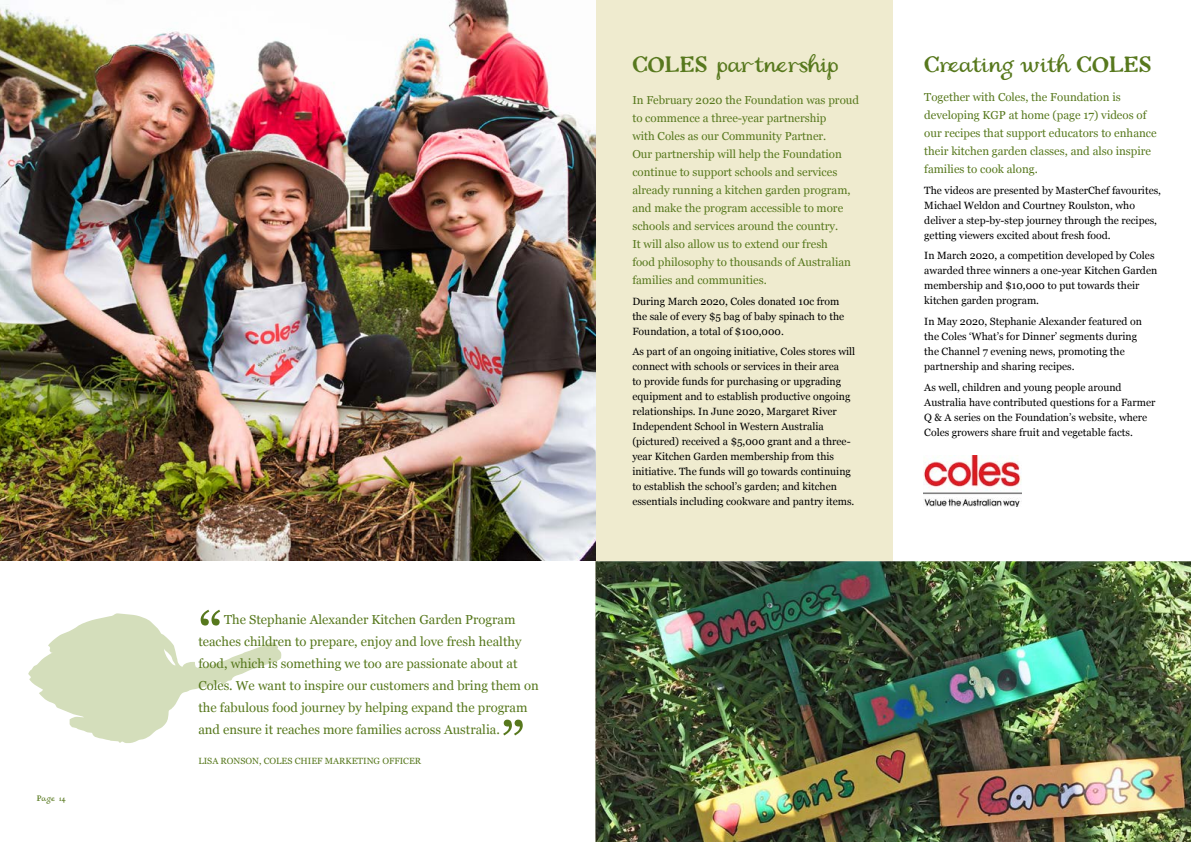
<style>
.page{position:relative;width:1191px;height:842px;background:#fff}
.page>*{position:absolute;margin:0;border:0;box-sizing:border-box;transform-origin:0 0}
.t1{font:60px "Georgia";color:#57781d}
.t2{font:20px "Gardener Alternate";letter-spacing:-.075em;color:#57781d}
.t3{font:20px "Gardener Alternate";letter-spacing:-.035em;color:#57781d}
.t4{font:13px/22px "Georgia";color:#57781d}
.t5{font:11.5px/18px "Georgia";color:#57781d}
.t6{font:10.5px/15px "Georgia";color:#000}
.t7{font:9px "Georgia";color:#57781d}
.t8{font:7px "Gardener Alternate";letter-spacing:-.005em;color:#57781d}
</style>
<div class="page">
<div style="left:595px;top:0;width:298px;height:842px;background:#efebcf"></div>
<img style="left:0;top:0;width:595px;height:561px">
<img style="left:923px;top:456px;width:98px;height:51px">
<img style="left:595px;top:561px;width:596px;height:281px">
<svg style="left:28px;top:613px;width:253px;height:130px"></svg>
<p class="t8" style="left:37px;top:794px;width:31px">Page 14</p>
<h1 class="t1" style="left:198px;top:590px;width:26px">“</h1>
<p class="t4" style="left:198px;top:608px;width:342px;text-indent:26px">The Stephanie Alexander Kitchen Garden Program teaches children to prepare, enjoy and love fresh healthy food, which is something we too are passionate about at Coles. We want to inspire our customers and bring them on the fabulous food journey by helping expand the program and ensure it reaches more families across Australia.</p>
<p class="t7" style="left:198px;top:755px;width:224px">LISA RONSON, COLES CHIEF MARKETING OFFICER</p>
<h1 class="t1" style="left:500px;top:700px;width:26px">”</h1>
<h2 class="t3" style="left:632px;top:51px;width:208px">COLES partnership</h2>
<p class="t5" style="left:632px;top:90px;width:228px">In February 2020 the Foundation was proud to commence a three-year partnership<br>with Coles as our Community Partner.<br>Our partnership will help the Foundation continue to support schools and services already running a kitchen garden program, and make the program accessible to more schools and services around the country.<br>It will also allow us to extend our fresh<br>food philosophy to thousands of Australian families and communities.</p>
<p class="t6" style="left:632px;top:293px;width:213px">During March 2020, Coles donated 10c from the sale of every $5 bag of baby spinach to the<br>Foundation, a total of $100,000.</p>
<p class="t6" style="left:632px;top:344px;width:224px">As part of an ongoing initiative, Coles stores will connect with schools or services in their area<br>to provide funds for purchasing or upgrading equipment and to establish productive ongoing relationships. In June 2020, Margaret River Independent School in Western Australia (pictured) received a $5,000 grant and a three&shy;year Kitchen Garden membership from this initiative. The funds will go towards continuing to establish the school’s garden; and kitchen essentials including cookware and pantry items.</p>
<h2 class="t2" style="left:924px;top:51px;width:228px">Creating with COLES</h2>
<p class="t5" style="left:924px;top:88px;width:234px">Together with Coles, the Foundation is developing KGP at home (page 17) videos of our recipes that support educators to enhance their kitchen garden classes, and also inspire families to cook along.</p>
<p class="t6" style="left:924px;top:182px;width:238px">The videos are presented by MasterChef favourites, Michael Weldon and Courtney Roulston, who deliver a step-by-step journey through the recipes, getting viewers excited about fresh food.</p>
<p class="t6" style="left:924px;top:248px;width:234px">In March 2020, a competition developed by Coles awarded three winners a one-year Kitchen Garden membership and $10,000 to put towards their kitchen garden program.</p>
<p class="t6" style="left:924px;top:314px;width:219px">In May 2020, Stephanie Alexander featured on the Coles ‘What’s for Dinner’ segments during the Channel 7 evening news, promoting the partnership and sharing recipes.</p>
<p class="t6" style="left:924px;top:379px;width:233px">As well, children and young people around Australia have contributed questions for a Farmer Q &amp; A series on the Foundation’s website, where Coles growers share fruit and vegetable facts.</p>
</div>
